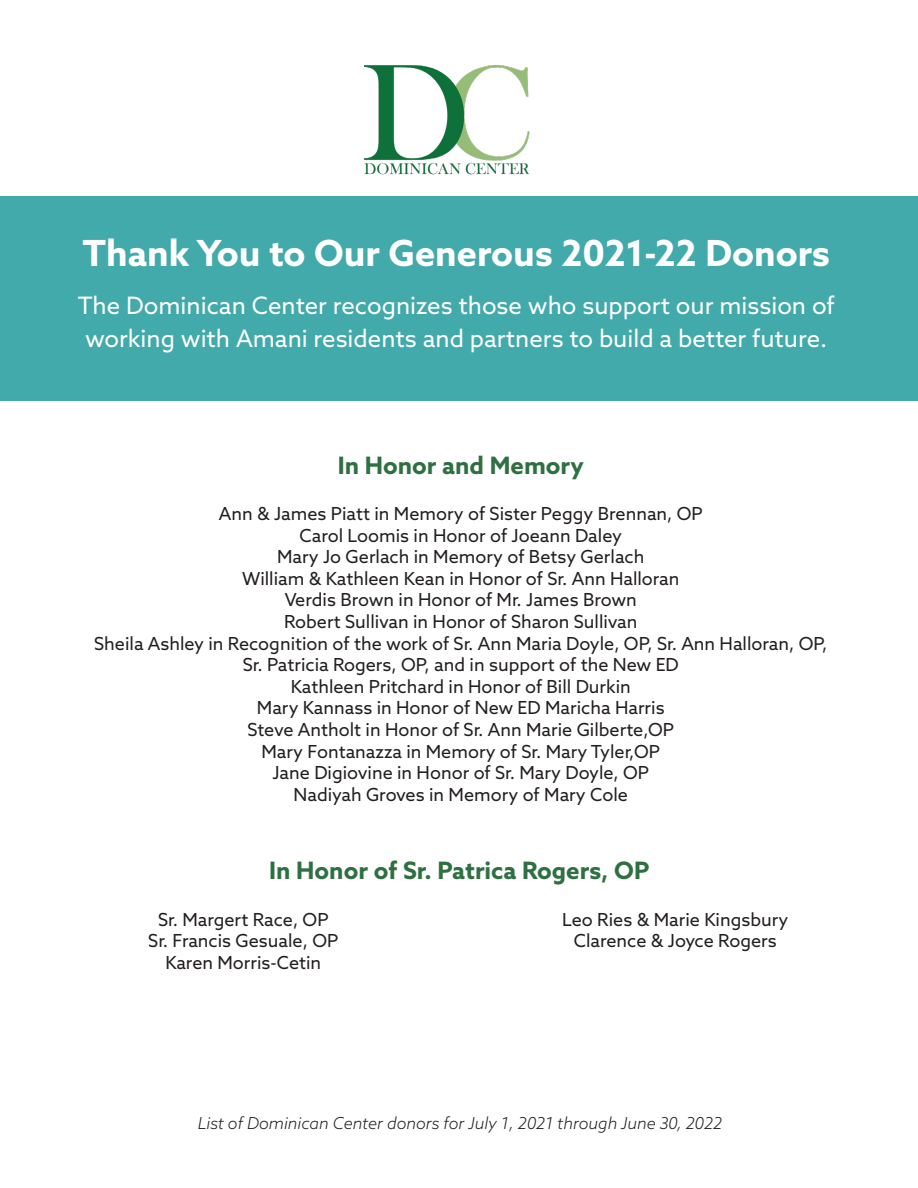
<style>
.page{position:relative;width:918px;height:1188px;background:#fff}
.page>*{position:absolute;margin:0;border:0;box-sizing:border-box;transform-origin:0 0}
.t1{font:700 36px "Azo Sans";color:#fff}
.t2{font:24px/33px "Azo Sans";color:#fff;text-align:center}
.t3{font:700 24px "Azo Sans";color:#2f7042}
.t4{font:18px/21.6px "Azo Sans";color:#231f20;text-align:center}
.t5{font:italic 300 16.5px "Azo Sans";color:#231f20}
</style>
<div class="page">
<div style="left:0;top:197px;width:918px;height:204px;background:#43aaab"></div>
<img style="left:364px;top:65px;width:166px;height:110px">
<p class="t1" style="left:83px;top:229px;width:749px">Thank You to Our Generous 2021-22 Donors</p>
<p class="t2" style="left:78px;top:289px;width:759px">The Dominican Center recognizes those who support our mission of working with Amani residents and partners to build a better future.</p>
<p class="t3" style="left:338px;top:449px;width:248px">In Honor and Memory</p>
<p class="t4" style="left:219px;top:503px;width:486px">Ann &amp; James Piatt in Memory of Sister Peggy Brennan, OP</p>
<p class="t4" style="left:300px;top:524px;width:324px">Carol Loomis in Honor of Joeann Daley</p>
<p class="t4" style="left:277px;top:546px;width:369px">Mary Jo Gerlach in Memory of Betsy Gerlach</p>
<p class="t4" style="left:242px;top:567px;width:439px">William &amp; Kathleen Kean in Honor of Sr. Ann Halloran</p>
<p class="t4" style="left:285px;top:589px;width:354px">Verdis Brown in Honor of Mr. James Brown</p>
<p class="t4" style="left:284px;top:611px;width:355px">Robert Sullivan in Honor of Sharon Sullivan</p>
<p class="t4" style="left:94px;top:632px;width:735px">Sheila Ashley in Recognition of the work of Sr. Ann Maria Doyle, OP, Sr. Ann Halloran, OP,<br>Sr. Patricia Rogers, OP, and in support of the New ED</p>
<p class="t4" style="left:291px;top:675px;width:342px">Kathleen Pritchard in Honor of Bill Durkin</p>
<p class="t4" style="left:257px;top:697px;width:409px">Mary Kannass in Honor of New ED Maricha Harris</p>
<p class="t4" style="left:247px;top:719px;width:428px">Steve Antholt in Honor of Sr. Ann Marie Gilberte,OP</p>
<p class="t4" style="left:261px;top:740px;width:400px">Mary Fontanazza in Memory of Sr. Mary Tyler,OP</p>
<p class="t4" style="left:272px;top:762px;width:378px">Jane Digiovine in Honor of Sr. Mary Doyle, OP</p>
<p class="t4" style="left:294px;top:783px;width:336px">Nadiyah Groves in Memory of Mary Cole</p>
<p class="t3" style="left:269px;top:855px;width:382px">In Honor of Sr. Patrica Rogers, OP</p>
<p class="t4" style="left:158px;top:908px;width:172px">Sr. Margert Race, OP</p>
<p class="t4" style="left:148px;top:930px;width:191px">Sr. Francis Gesuale, OP</p>
<p class="t4" style="left:165px;top:951px;width:157px">Karen Morris-Cetin</p>
<p class="t4" style="left:562px;top:908px;width:228px">Leo Ries &amp; Marie Kingsbury</p>
<p class="t4" style="left:574px;top:930px;width:204px">Clarence &amp; Joyce Rogers</p>
<p class="t5" style="left:198px;top:1112px;width:526px">List of Dominican Center donors for July 1, 2021 through June 30, 2022</p>
</div>
